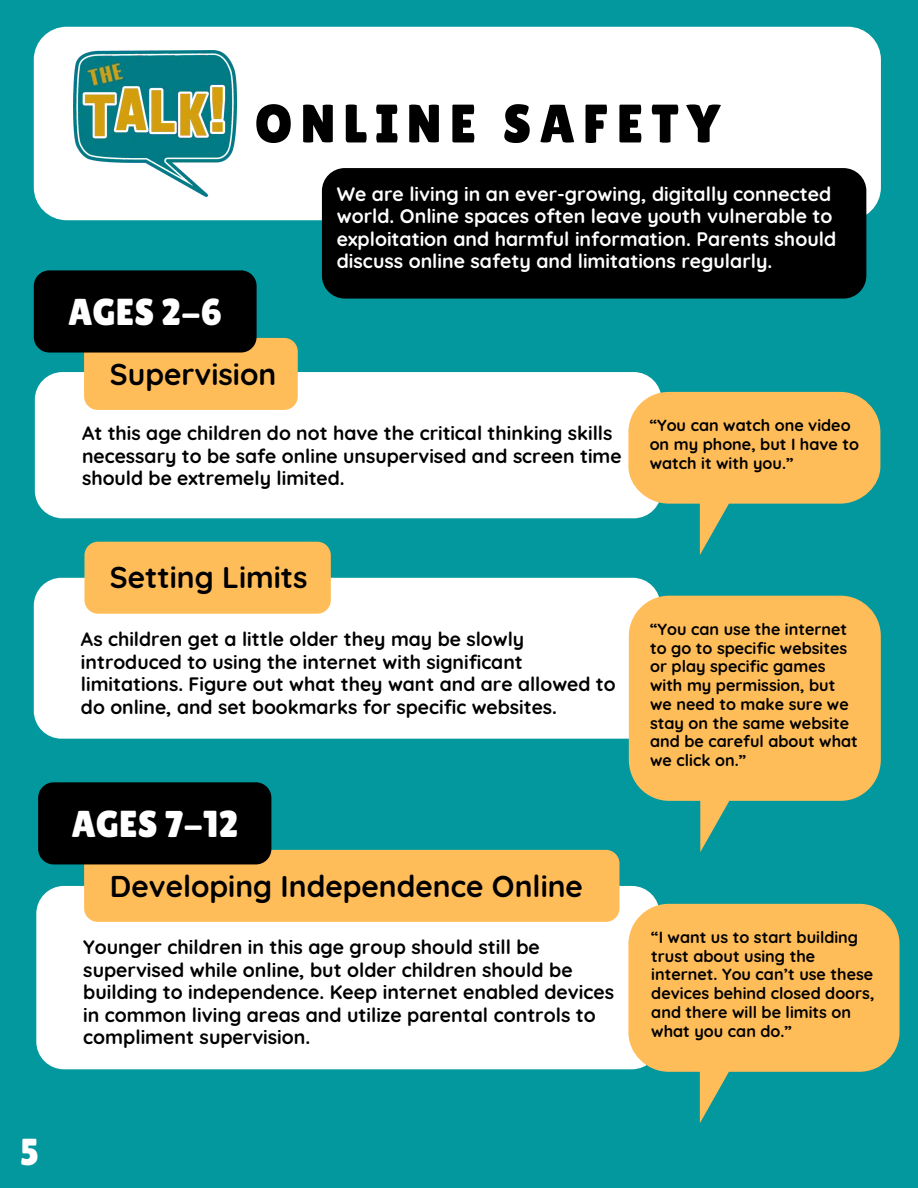
<style>
.page{position:relative;width:918px;height:1188px;background:#03989e}
.page>*{position:absolute;margin:0;border:0;box-sizing:border-box;transform-origin:0 0}
.t1{font:54.15px "Lilita One";letter-spacing:.15em;color:#000}
.t2{font:37.5px "Lilita One";color:#fff}
.t3{font:700 30px "Quicksand";color:#000}
.t4{font:700 19.5px/22.5px "Quicksand";color:#000}
.t5{font:700 19.5px/22.5px "Quicksand";color:#fff}
.t6{font:700 19.35px/22.5px "Quicksand";color:#000}
.t7{font:700 16.2px/18.8px "Quicksand";color:#000}
</style>
<div class="page">
<div style="left:34px;top:27px;width:847px;height:193px;background:#fff;border-radius:33px"></div>
<div style="left:322px;top:168px;width:544px;height:131px;background:#000;border-radius:23px"></div>
<div style="left:35px;top:372px;width:626px;height:146px;background:#fff;border-radius:28px"></div>
<div style="left:84px;top:338px;width:214px;height:72px;background:#ffbd59;border-radius:14px"></div>
<div style="left:34px;top:270px;width:223px;height:83px;background:#000;border-radius:15px"></div>
<svg style="left:628px;top:392px;width:252px;height:163px"></svg>
<div style="left:34px;top:578px;width:626px;height:161px;background:#fff;border-radius:28px"></div>
<div style="left:84px;top:542px;width:247px;height:72px;background:#ffbd59;border-radius:14px"></div>
<svg style="left:629px;top:596px;width:252px;height:256px;fill:#ffbd59"></svg>
<div style="left:36px;top:886px;width:624px;height:183px;background:#fff;border-radius:28px"></div>
<div style="left:84px;top:850px;width:535px;height:72px;background:#ffbd59;border-radius:14px"></div>
<div style="left:38px;top:782px;width:233px;height:82px;background:#000;border-radius:15px"></div>
<svg style="left:628px;top:904px;width:272px;height:219px;fill:#ffbd59"></svg>
<img style="left:73px;top:51px;width:163px;height:146px">
<p class="t1" style="left:255px;top:92px;width:467px">ONLINE SAFETY</p>
<p class="t2" style="left:68px;top:290px;width:156px">AGES 2-6</p>
<p class="t3" style="left:110px;top:355px;width:168px">Supervision</p>
<p class="t5" style="left:337px;top:182px;width:501px">We are living in an ever-growing, digitally connected world. Online spaces often leave youth vulnerable to exploitation and harmful information. Parents should discuss online safety and limitations regularly.</p>
<p class="t6" style="left:82px;top:422px;width:541px">At this age children do not have the critical thinking skills necessary to be safe online unsupervised and screen time should be extremely limited.</p>
<p class="t7" style="left:650px;top:416px;width:211px">“You can watch one video on my phone, but I have to watch it with you.”</p>
<p class="t3" style="left:110px;top:558px;width:199px">Setting Limits</p>
<p class="t6" style="left:81px;top:628px;width:536px">As children get a little older they may be slowly introduced to using the internet with significant limitations. Figure out what they want and are allowed to do online, and set bookmarks for specific websites.</p>
<p class="t2" style="left:71px;top:802px;width:168px">AGES 7-12</p>
<p class="t3" style="left:110px;top:867px;width:475px">Developing Independence Online</p>
<p class="t4" style="left:83px;top:936px;width:532px">Younger children in this age group should still be supervised while online, but older children should be building to independence. Keep internet enabled devices in common living areas and utilize parental controls to compliment supervision.</p>
<p class="t7" style="left:650px;top:619px;width:209px">“You can use the internet to go to specific websites or play specific games with my permission, but we need to make sure we stay on the same website and be careful about what we click on.”</p>
<p class="t7" style="left:651px;top:928px;width:225px">“I want us to start building trust about using the internet. You can’t use these devices behind closed doors, and there will be limits on what you can do.”</p>
<p class="t2" style="left:20px;top:1131px;width:21px">5</p>
</div>
